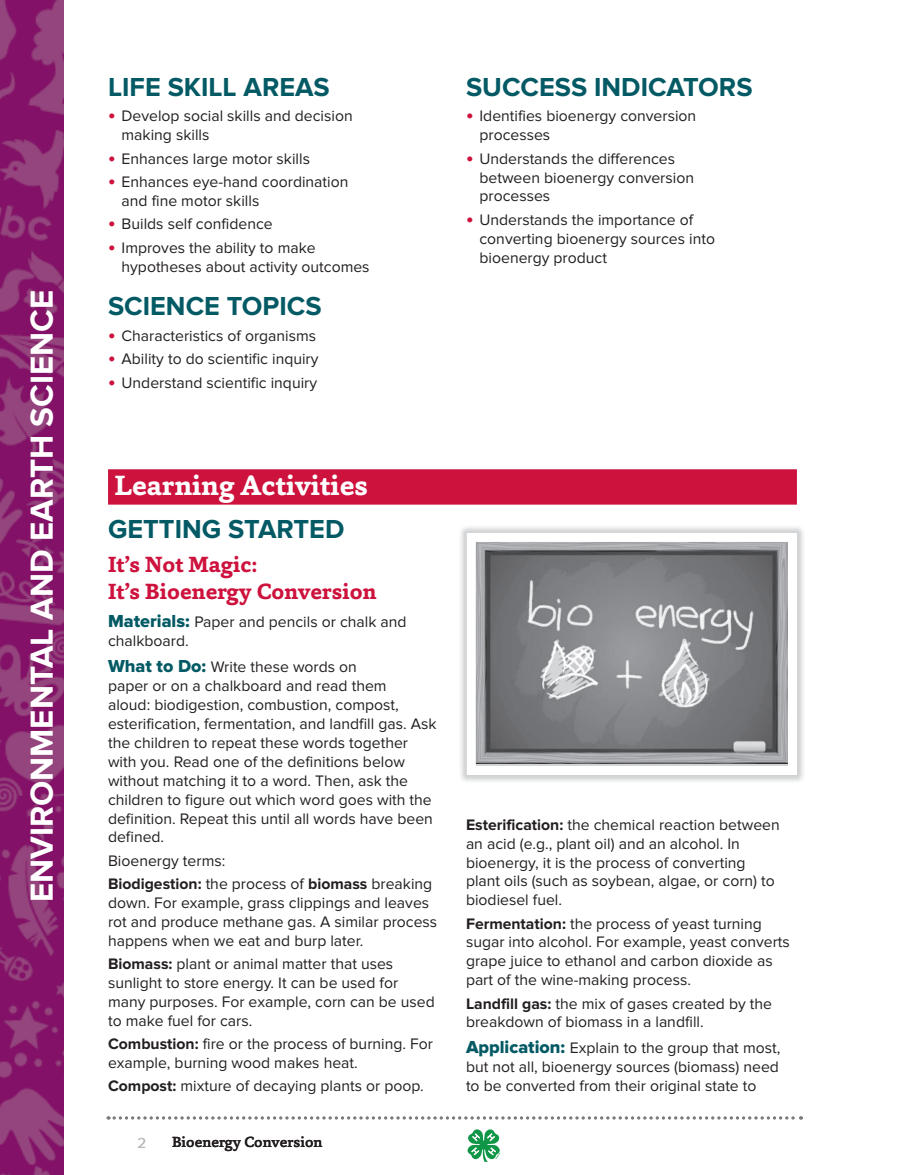
<style>
.page{position:relative;width:905px;height:1175px;background:#fff}
.page>*{position:absolute;margin:0;border:0;box-sizing:border-box;transform-origin:0 0}
.t1{font:700 33px "Proxima Nova";color:#fff}
.t2{font:700 28.5px "Capita";color:#fff}
.t3{font:700 27px "Proxima Nova";color:#035a64}
.t4{font:700 22.5px/27px "Capita";color:#cd123d}
.t5{font:15.75px/18.9px "Proxima Nova";color:#231f20}
.t6{font:500 15px "Capita";color:#231f20}
.t7{font:15px "Proxima Nova";color:#bbbaba}
.s1{font-weight:700;font-size:21px;color:#cd123d}
.s2{font-family:"Proxima Nova Extrabld";font-size:18px;color:#035a64}
.s3{font-weight:700}
</style>
<div class="page">
<svg style="left:108px;top:1116px;width:693px;height:3px"></svg>
<svg style="left:467px;top:1129px;width:33px;height:33px"></svg>
<img style="left:0;top:0;width:64px;height:1174px">
<div style="left:108px;top:469px;width:688px;height:26px;background:#cd123d"></div>
<div style="left:108px;top:492px;width:688px;height:12px;background:#cd123d"></div>
<svg style="left:462px;top:528px;width:339px;height:251px;background:#9a9b9d"></svg>
<h1 class="t1" style="left:23px;top:902px;width:614px;rotate:-90deg">ENVIRONMENTAL AND EARTH SCIENCE</h1>
<h3 class="t3" style="left:108px;top:71px;width:223px">LIFE SKILL AREAS</h3>
<p class="t5" style="left:122px;top:107px;width:233px;text-indent:-14px"><span class="s1">•</span> Develop social skills and decision making skills</p>
<p class="t5" style="left:108px;top:149px;width:203px"><span class="s1">•</span> Enhances large motor skills</p>
<p class="t5" style="left:122px;top:172px;width:228px;text-indent:-14px"><span class="s1">•</span> Enhances eye-hand coordination and fine motor skills</p>
<p class="t5" style="left:108px;top:215px;width:166px"><span class="s1">•</span> Builds self confidence</p>
<p class="t5" style="left:122px;top:238px;width:249px;text-indent:-14px"><span class="s1">•</span> Improves the ability to make hypotheses about activity outcomes</p>
<h3 class="t3" style="left:108px;top:290px;width:215px">SCIENCE TOPICS</h3>
<p class="t5" style="left:108px;top:326px;width:210px"><span class="s1">•</span> Characteristics of organisms</p>
<p class="t5" style="left:108px;top:350px;width:212px"><span class="s1">•</span> Ability to do scientific inquiry</p>
<p class="t5" style="left:108px;top:373px;width:210px"><span class="s1">•</span> Understand scientific inquiry</p>
<h3 class="t3" style="left:466px;top:71px;width:288px">SUCCESS INDICATORS</h3>
<p class="t5" style="left:479px;top:107px;width:218px;text-indent:-14px"><span class="s1">•</span> Identifies bioenergy conversion processes</p>
<p class="t5" style="left:479px;top:149px;width:216px;text-indent:-14px"><span class="s1">•</span> Understands the differences between bioenergy conversion processes</p>
<p class="t5" style="left:479px;top:210px;width:237px;text-indent:-14px"><span class="s1">•</span> Understands the importance of converting bioenergy sources into bioenergy product</p>
<h2 class="t2" style="left:115px;top:466px;width:255px">Learning Activities</h2>
<h3 class="t3" style="left:108px;top:514px;width:238px">GETTING STARTED</h3>
<h3 class="t4" style="left:108px;top:551px;width:270px">It’s Not Magic:<br>It’s Bioenergy Conversion</h3>
<p class="t5" style="left:108px;top:613px;width:300px"><span class="s2">Materials:</span> Paper and pencils or chalk and chalkboard.</p>
<p class="t5" style="left:108px;top:658px;width:330px"><span class="s2">What to Do:</span> Write these words on<br>paper or on a chalkboard and read them<br>aloud: biodigestion, combustion, compost, esterification, fermentation, and landfill gas. Ask the children to repeat these words together with you. Read one of the definitions below without matching it to a word. Then, ask the children to figure out which word goes with the definition. Repeat this until all words have been defined.</p>
<p class="t5" style="left:108px;top:849px;width:326px;line-height:23.2px">Bioenergy terms:<br><span class="s3">Biodigestion:</span> the process of <span class="s3">biomass</span> breaking</p>
<p class="t5" style="left:108px;top:893px;width:331px">down. For example, grass clippings and leaves rot and produce methane gas. A similar process happens when we eat and burp later.</p>
<p class="t5" style="left:108px;top:954px;width:328px"><span class="s3">Biomass:</span> plant or animal matter that uses sunlight to store energy. It can be used for many purposes. For example, corn can be used to make fuel for cars.</p>
<p class="t5" style="left:108px;top:1034px;width:326px"><span class="s3">Combustion:</span> fire or the process of burning. For example, burning wood makes heat.</p>
<p class="t5" style="left:108px;top:1076px;width:317px"><span class="s3">Compost:</span> mixture of decaying plants or poop.</p>
<p class="t7" style="left:138px;top:1134px;width:10px">2</p>
<p class="t6" style="left:172px;top:1132px;width:152px">Bioenergy Conversion</p>
<p class="t5" style="left:466px;top:815px;width:315px"><span class="s3">Esterification:</span> the chemical reaction between an acid (e.g., plant oil) and an alcohol. In bioenergy, it is the process of converting plant oils (such as soybean, algae, or corn) to biodiesel fuel.</p>
<p class="t5" style="left:466px;top:914px;width:325px"><span class="s3">Fermentation:</span> the process of yeast turning sugar into alcohol. For example, yeast converts grape juice to ethanol and carbon dioxide as part of the wine-making process.</p>
<p class="t5" style="left:466px;top:994px;width:307px"><span class="s3">Landfill gas:</span> the mix of gases created by the breakdown of biomass in a landfill.</p>
<p class="t5" style="left:466px;top:1038px;width:316px;text-align:justify"><span class="s2">Application:</span> Explain to the group that most, but not all, bioenergy sources (biomass) need to be converted from their original state to</p>
</div>
